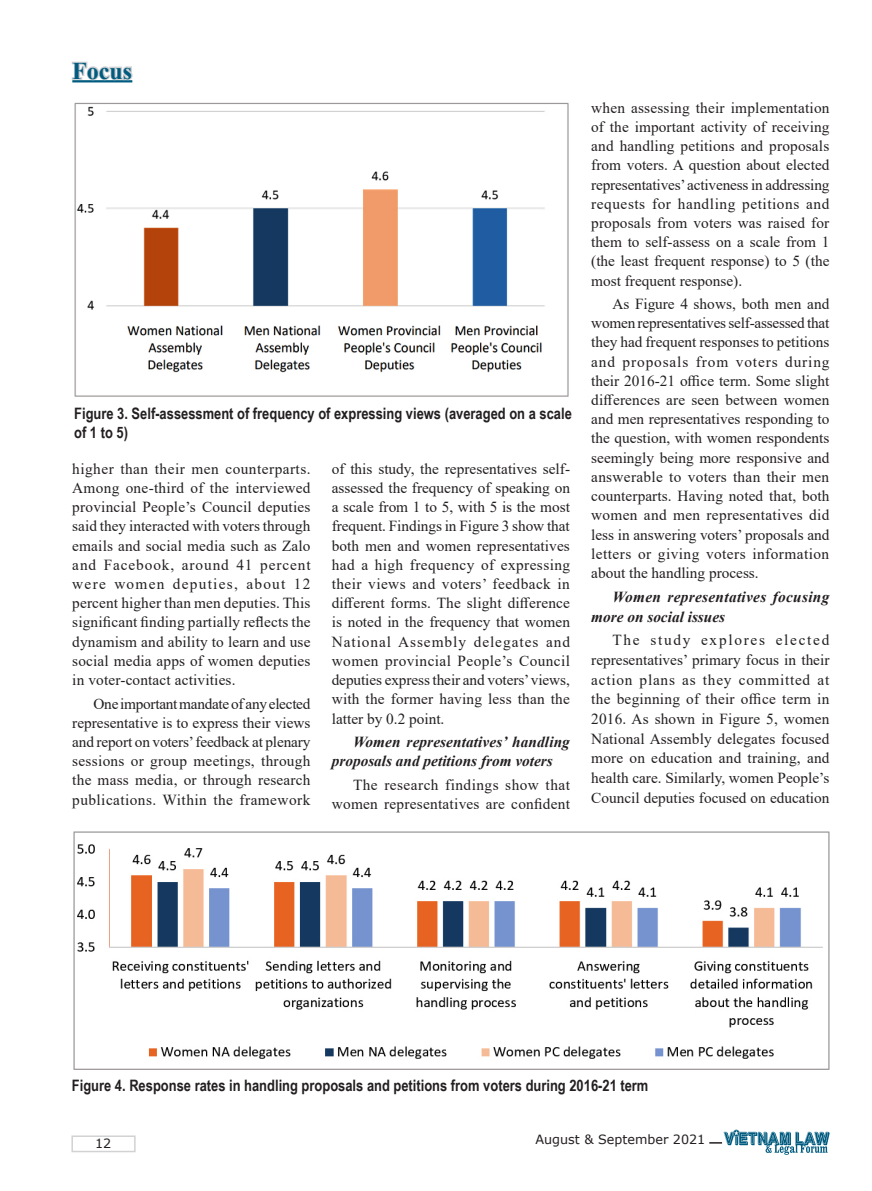
<style>
.page{position:relative;width:872px;height:1191px;background:#fff}
.page>*{position:absolute;margin:0;border:0;box-sizing:border-box;transform-origin:0 0}
.t1{font:700 24px "Times New Roman";color:#005b7f}
._02-_Title_nho_noi_d{font:700 15.75px/19.5px "Arial Narrow";color:#231f20}
._02_Body_cac_Muc_con{font:15.3px/19.2px "Times New Roman";letter-spacing:.01em;color:#231f20;text-align:justify}
._02_Body_cac_Muc_con-2{font:italic 700 15.3px/19.2px "Times New Roman";letter-spacing:.005em;color:#231f20}
.t2{font:12.75px "Verdana";color:#231f20}
</style>
<div class="page">
<img style="left:74px;top:102px;width:495px;height:295px">
<img style="left:73px;top:831px;width:757px;height:239px">
<svg style="left:71px;top:61px;width:62px;height:21px"></svg>
<svg style="left:709px;top:1142px;width:13px;height:1px"></svg>
<img style="left:724px;top:1129px;width:105px;height:16px">
<img style="left:765px;top:1145px;width:62px;height:9px">
<div style="left:71px;top:1135px;width:65px;height:17px;border:2px solid #d1d2d4"></div>
<h1 class="t1" style="left:72px;top:53px;width:61px">Focus</h1>
<p class="_02-_Title_nho_noi_d" style="left:74px;top:403px;width:499px">Figure 3. Self-assessment of frequency of expressing views (averaged on a scale of 1 to 5)</p>
<p class="_02_Body_cac_Muc_con" style="left:72px;top:458px;width:240px">higher than their men counterparts.<br>Among one-third of the interviewed provincial People’s Council deputies said they interacted with voters through emails and social media such as Zalo and Facebook, around 41 percent were women deputies, about 12 percent higher than men deputies. This significant finding partially reflects the dynamism and ability to learn and use social media apps of women deputies in voter-contact activities.</p>
<p class="_02_Body_cac_Muc_con" style="left:72px;top:693px;width:240px;text-indent:21px">One important mandate of any elected representative is to express their views and report on voters’ feedback at plenary sessions or group meetings, through the mass media, or through research publications. Within the framework</p>
<p class="_02_Body_cac_Muc_con" style="left:332px;top:458px;width:240px">of this study, the representatives self&shy;assessed the frequency of speaking on a scale from 1 to 5, with 5 is the most frequent. Findings in Figure 3 show that both men and women representatives had a high frequency of expressing their views and voters’ feedback in different forms. The slight difference is noted in the frequency that women National Assembly delegates and women provincial People’s Council deputies express their and voters’ views, with the former having less than the latter by 0.2 point.</p>
<p class="_02_Body_cac_Muc_con-2" style="left:332px;top:732px;width:240px;text-indent:21px">Women representatives’ handling proposals and petitions from voters</p>
<p class="_02_Body_cac_Muc_con" style="left:332px;top:774px;width:240px;text-align:right">The research findings show that women representatives are confident</p>
<p class="_02_Body_cac_Muc_con" style="left:591px;top:97px;width:240px">when assessing their implementation of the important activity of receiving and handling petitions and proposals from voters. A question about elected representatives’ activeness in addressing requests for handling petitions and proposals from voters was raised for them to self-assess on a scale from 1 (the least frequent response) to 5 (the most frequent response).</p>
<p class="_02_Body_cac_Muc_con" style="left:591px;top:294px;width:240px;text-indent:21px">As Figure 4 shows, both men and women representatives self-assessed that they had frequent responses to petitions and proposals from voters during their 2016-21 office term. Some slight differences are seen between women and men representatives responding to the question, with women respondents seemingly being more responsive and answerable to voters than their men counterparts. Having noted that, both women and men representatives did less in answering voters’ proposals and letters or giving voters information about the handling process.</p>
<p class="_02_Body_cac_Muc_con-2" style="left:591px;top:586px;width:240px;line-height:19.6px;text-indent:21px">Women representatives focusing more on social issues</p>
<p class="_02_Body_cac_Muc_con" style="left:591px;top:630px;width:240px;line-height:19.6px;text-indent:21px">The study explores elected representatives’ primary focus in their action plans as they committed at the beginning of their office term in 2016. As shown in Figure 5, women National Assembly delegates focused more on education and training, and health care. Similarly, women People’s Council deputies focused on education</p>
<p class="_02-_Title_nho_noi_d" style="left:72px;top:1075px;width:578px">Figure 4. Response rates in handling proposals and petitions from voters during 2016-21 term</p>
<p class="t2" style="left:95px;top:1135px;width:18px">12</p>
<p class="t2" style="left:535px;top:1130px;width:171px">August &amp; September 2021</p>
</div>
